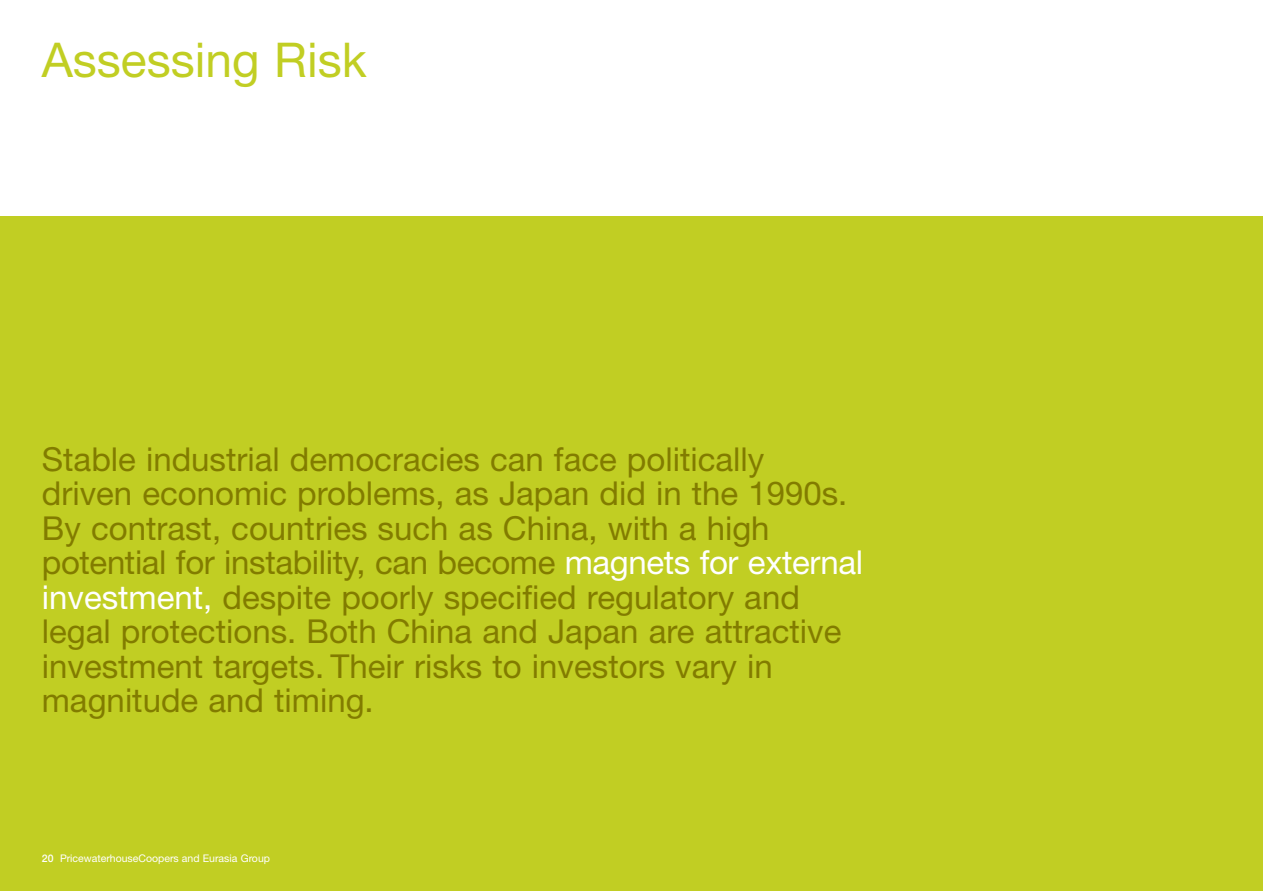
<style>
.page{position:relative;width:1263px;height:891px;background:#fff}
.page>*{position:absolute;margin:0;border:0;box-sizing:border-box;transform-origin:0 0}
.t1{font:48px "Helvetica Neue";color:#c1ce23}
.t2{font:33px/34.5px "Helvetica Neue";color:#827c00}
.t3{font:10.5px "Helvetica Neue";color:#fff}
.s1{color:#fff}
.s2{font-weight:500}
</style>
<div class="page">
<div style="left:0;top:216px;width:1262px;height:675px;background:#c1ce23"></div>
<h1 class="t1" style="left:42px;top:43px;width:326px">Assessing Risk</h1>
<p class="t2" style="left:42px;top:445px;width:823px">Stable industrial democracies can face politically<br>driven economic problems, as Japan did in the 1990s.<br>By contrast, countries such as China, with a high potential for instability, can become <span class="s1">magnets for external investment,</span> despite poorly specified regulatory and legal protections. Both China and Japan are attractive investment targets. Their risks to investors vary in magnitude and timing.</p>
<p class="t3" style="left:42px;top:855px;width:230px"><span class="s2">20</span> PricewaterhouseCoopers and Eurasia Group</p>
</div>
